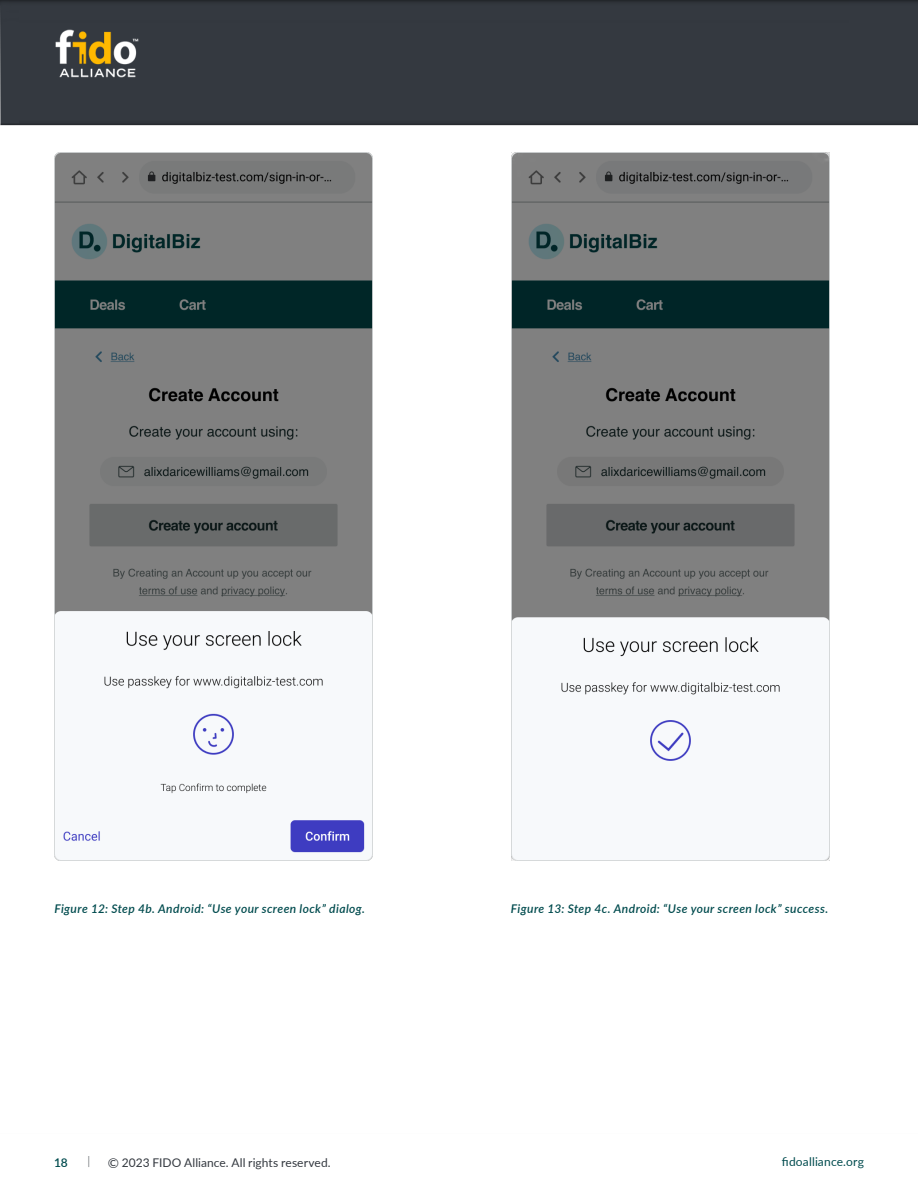
<style>
.page{position:relative;width:918px;height:1188px;background:#fff}
.page>*{position:absolute;margin:0;border:0;box-sizing:border-box;transform-origin:0 0}
.t1{font:italic 600 12px "Lato";letter-spacing:.03em;color:#004b4e}
.t2{font:12px "Lato";letter-spacing:.005em;color:#343940}
.t3{font:12px "Lato";letter-spacing:.015em;color:#004b4e}
.t4{font:600 12px "Lato";color:#004b4e}
.t5{font:300 12px "Lato";color:#343940}
.s1{font-size:13.5px}
</style>
<div class="page">
<img style="left:54px;top:152px;width:319px;height:708px">
<img style="left:511px;top:152px;width:319px;height:708px">
<div style="left:0;top:0;width:918px;height:138px;background:#000;opacity:.75"></div>
<img style="left:54px;top:27px;width:88px;height:53px">
<p class="t1" style="left:54px;top:899px;width:312px">Figure 12: Step 4b. Android: “Use your screen lock” dialog.</p>
<p class="t1" style="left:511px;top:899px;width:319px">Figure 13: Step 4c. Android: “Use your screen lock” success.</p>
<p class="t4" style="left:54px;top:1153px;width:15px">18</p>
<p class="t5" style="left:87px;top:1152px;width:4px">|</p>
<p class="t2" style="left:108px;top:1154px;width:224px"><span class="s1">©</span> 2023 FIDO Alliance. All rights reserved.</p>
<p class="t3" style="left:782px;top:1153px;width:84px">fidoalliance.org</p>
</div>
